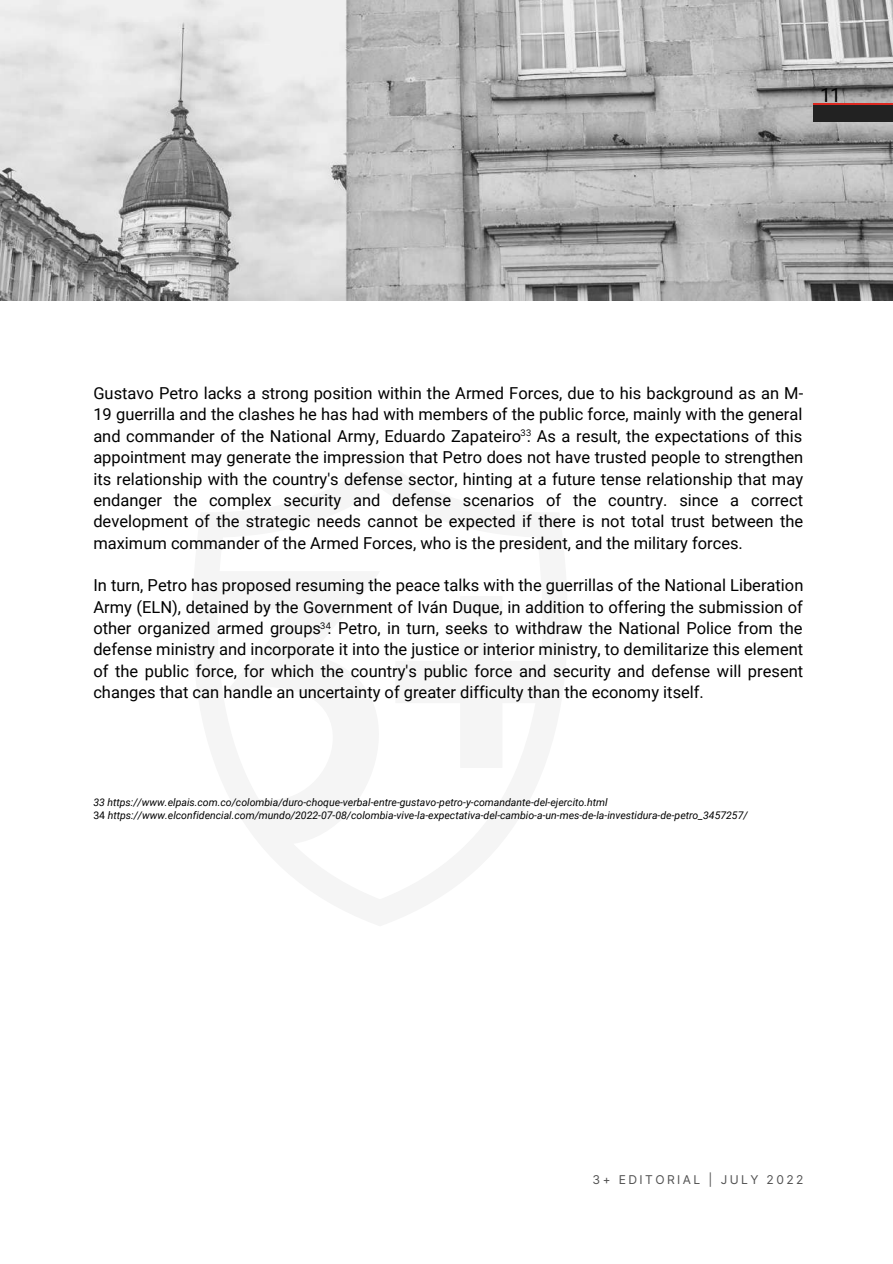
<style>
.page{position:relative;width:893px;height:1264px;background:#fff}
.page>*{position:absolute;margin:0;border:0;box-sizing:border-box;transform-origin:0 0}
.t1{font:19.5px "Roboto";color:#000}
.t2{font:16.5px/21.3px "Roboto";color:#000;text-align:justify}
.t3{font:12.15px "Inter";letter-spacing:.2em;color:#515151}
.t4{font:italic 10.5px/13px "Roboto";color:#000}
.t5{font:9px "Inter";color:#000}
.s1{font-style:normal}
</style>
<div class="page">
<img style="left:0;top:0;width:892px;height:300px">
<div style="left:813px;top:103px;width:79px;height:16px;background:linear-gradient(to right,#222,#222)"></div>
<div style="left:813px;top:106px;width:79px;height:16px;background:#222"></div>
<p class="t1" style="left:820px;top:83px;width:22px">11</p>
<p class="t2" style="left:93px;top:383px;width:711px">Gustavo Petro lacks a strong position within the Armed Forces, due to his background as an M-19 guerrilla and the clashes he has had with members of the public force, mainly with the general and commander of the National Army, Eduardo Zapateiro . As a result, the expectations of this appointment may generate the impression that Petro does not have trusted people to strengthen its relationship with the country's defense sector, hinting at a future tense relationship that may endanger the complex security and defense scenarios of the country. since a correct development of the strategic needs cannot be expected if there is not total trust between the maximum commander of the Armed Forces, who is the president, and the military forces.</p>
<p class="t2" style="left:93px;top:575px;width:711px">In turn, Petro has proposed resuming the peace talks with the guerrillas of the National Liberation Army (ELN), detained by the Government of Iván Duque, in addition to offering the submission of other organized armed groups . Petro, in turn, seeks to withdraw the National Police from the defense ministry and incorporate it into the justice or interior ministry, to demilitarize this element of the public force, for which the country's public force and security and defense will present changes that can handle an uncertainty of greater difficulty than the economy itself.</p>
<p class="t5" style="left:520px;top:428px;width:13px">33</p>
<p class="t5" style="left:320px;top:620px;width:13px">34</p>
<p class="t4" style="left:93px;top:796px;width:655px">33 https://www.elpais.com.co/colombia/duro-choque-verbal-entre-gustavo-petro-y-comandante-del-ejercito.html<br><span class="s1">34</span> https://www.elconfidencial.com/mundo/2022-07-08/colombia-vive-la-expectativa-del-cambio-a-un-mes-de-la-investidura-de-petro_3457257/</p>
<p class="t3" style="left:592px;top:1172px;width:212px">3+ EDITORIAL | JULY 2022</p>
</div>
